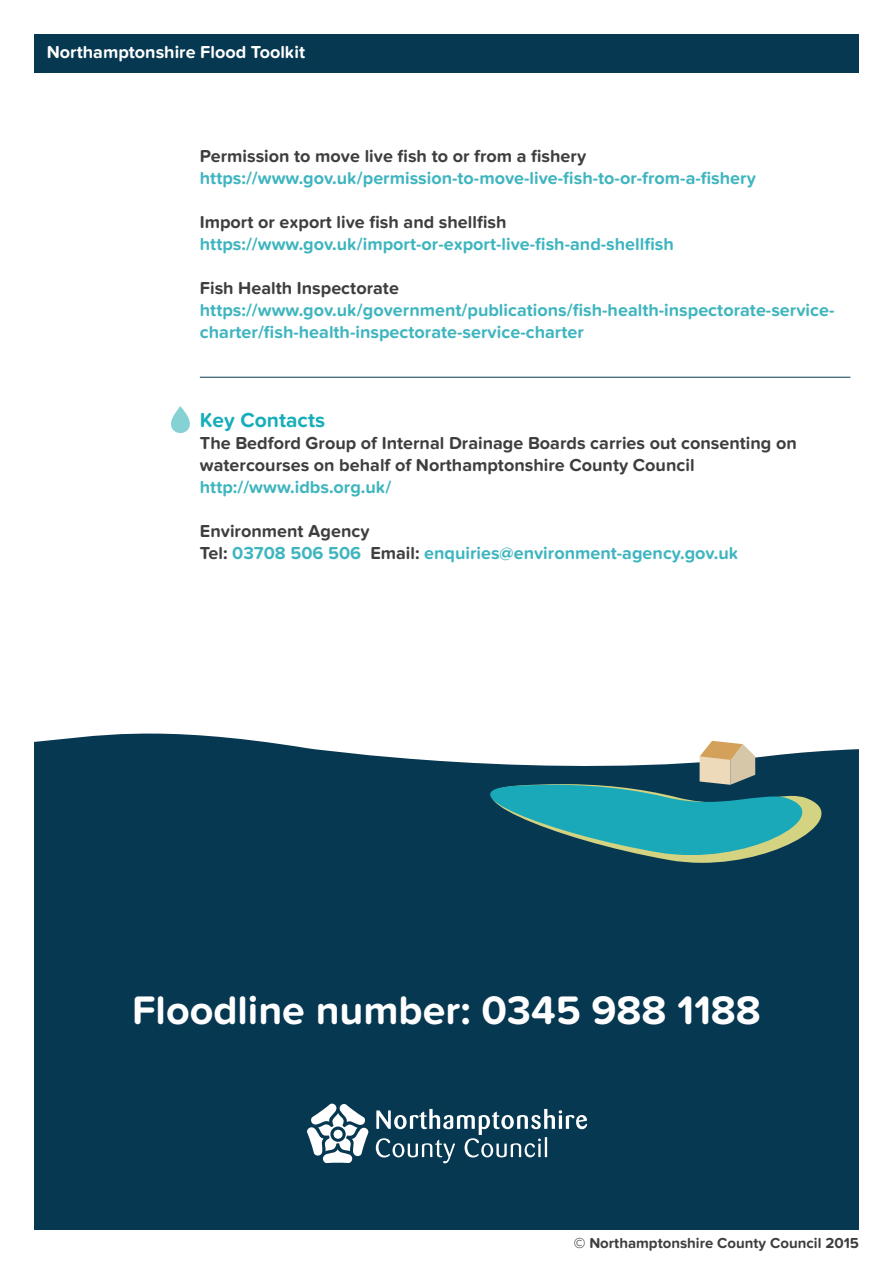
<style>
.page{position:relative;width:893px;height:1263px;background:#fff}
.page>*{position:absolute;margin:0;border:0;box-sizing:border-box;transform-origin:0 0}
.body{font:700 41.25px "Proxima Nova Soft";color:#fff}
.body-2{font:700 21px "Proxima Nova Soft";color:#17aeba}
.body-3{font:700 18px/22px "Proxima Nova Soft";color:#3fb5bf}
.body-4{font:700 18px/22px "Proxima Nova Soft";color:#3e3e3f}
.t1{font:700 18px "Proxima Nova Soft";color:#fff}
.t2{font:700 15px "Proxima Nova Soft";color:#3e3e3f}
.s1{color:#3e3e3f}
</style>
<div class="page">
<div style="left:34px;top:34px;width:825px;height:38px;background:#073851"></div>
<div style="left:34px;top:921px;width:825px;height:309px;background:#073851"></div>
<svg style="left:307px;top:1103px;width:62px;height:60px"></svg>
<svg style="left:376px;top:1109px;width:211px;height:54px"></svg>
<hr style="left:545px;top:1137px;width:2px;height:20px;background:#fff">
<hr style="left:200px;top:377px;width:650px;height:1px;background:#073851">
<svg style="left:171px;top:406px;width:19px;height:27px"></svg>
<svg style="left:34px;top:733px;width:825px;height:188px;background:#19465d"></svg>
<svg style="left:438px;top:741px;width:401px;height:126px;background:#44838d"></svg>
<p class="t1" style="left:47px;top:41px;width:260px">Northamptonshire Flood Toolkit</p>
<p class="body-4" style="left:200px;top:145px;width:388px">Permission to move live fish to or from a fishery</p>
<p class="body-3" style="left:200px;top:167px;width:558px">https://www.gov.uk/permission-to-move-live-fish-to-or-from-a-fishery</p>
<p class="body-4" style="left:200px;top:211px;width:308px">Import or export live fish and shellfish</p>
<p class="body-3" style="left:200px;top:233px;width:475px">https://www.gov.uk/import-or-export-live-fish-and-shellfish</p>
<p class="body-4" style="left:200px;top:278px;width:201px">Fish Health Inspectorate</p>
<p class="body-3" style="left:200px;top:300px;width:636px">https://www.gov.uk/government/publications/fish-health-inspectorate-service&shy;charter/fish-health-inspectorate-service-charter</p>
<p class="body-2" style="left:200px;top:407px;width:127px">Key Contacts</p>
<p class="body-4" style="left:200px;top:432px;width:598px">The Bedford Group of Internal Drainage Boards carries out consenting on watercourses on behalf of Northamptonshire County Council</p>
<p class="body-3" style="left:200px;top:476px;width:193px">http://www.idbs.org.uk/</p>
<p class="body-4" style="left:200px;top:520px;width:171px">Environment Agency</p>
<p class="body-3" style="left:200px;top:542px;width:540px"><span class="s1">Tel:</span> 03708 506 506 <span class="s1">Email:</span> enquiries@environment-agency.gov.uk</p>
<p class="body" style="left:132px;top:986px;width:630px">Floodline number: 0345 988 1188</p>
<p class="t2" style="left:574px;top:1234px;width:287px">© Northamptonshire County Council 2015</p>
</div>
